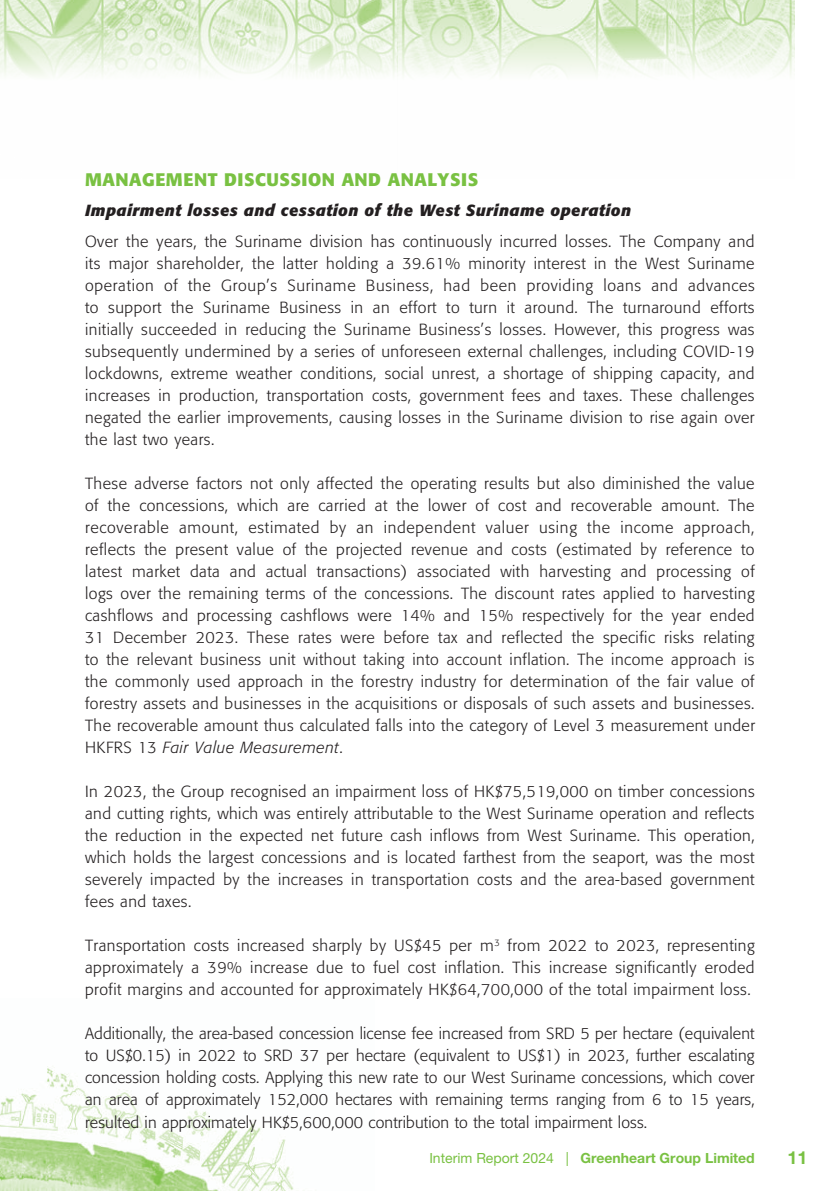
<style>
.page{position:relative;width:840px;height:1191px;background:#fff}
.page>*{position:absolute;margin:0;border:0;box-sizing:border-box;transform-origin:0 0}
.t1{font:700 18px "Formata";letter-spacing:.03em;color:#79c142}
.t2{font:700 18px "Helvetica Neue LT Std";color:#79c142}
.t3{font:300 16px/22px "Formata";letter-spacing:.03em;color:#231f20;text-align:justify}
.t4{font:italic 700 16px "Formata";letter-spacing:.03em;color:#231f20}
.t5{font:700 14px "Helvetica Neue LT Std";color:#79c142}
.s1{font-style:italic}
.s2{font-weight:400}
</style>
<div class="page">
<img style="left:0;top:1066px;width:294px;height:125px">
<img style="left:0;top:0;width:794px;height:77px">
<p class="t1" style="left:85px;top:168px;width:394px">MANAGEMENT DISCUSSION AND ANALYSIS</p>
<p class="t4" style="left:85px;top:200px;width:547px">Impairment losses and cessation of the West Suriname operation</p>
<p class="t3" style="left:85px;top:231px;width:671px">Over the years, the Suriname division has continuously incurred losses. The Company and its major shareholder, the latter holding a 39.61% minority interest in the West Suriname operation of the Group’s Suriname Business, had been providing loans and advances to support the Suriname Business in an effort to turn it around. The turnaround efforts initially succeeded in reducing the Suriname Business’s losses. However, this progress was subsequently undermined by a series of unforeseen external challenges, including COVID-19 lockdowns, extreme weather conditions, social unrest, a shortage of shipping capacity, and increases in production, transportation costs, government fees and taxes. These challenges negated the earlier improvements, causing losses in the Suriname division to rise again over the last two years.</p>
<p class="t3" style="left:85px;top:473px;width:671px">These adverse factors not only affected the operating results but also diminished the value of the concessions, which are carried at the lower of cost and recoverable amount. The recoverable amount, estimated by an independent valuer using the income approach, reflects the present value of the projected revenue and costs (estimated by reference to latest market data and actual transactions) associated with harvesting and processing of logs over the remaining terms of the concessions. The discount rates applied to harvesting cashflows and processing cashflows were 14% and 15% respectively for the year ended 31 December 2023. These rates were before tax and reflected the specific risks relating to the relevant business unit without taking into account inflation. The income approach is the commonly used approach in the forestry industry for determination of the fair value of forestry assets and businesses in the acquisitions or disposals of such assets and businesses.<br>The recoverable amount thus calculated falls into the category of Level 3 measurement under HKFRS 13 <span class="s1">Fair Value Measurement</span>.</p>
<p class="t3" style="left:85px;top:781px;width:670px">In 2023, the Group recognised an impairment loss of HK$75,519,000 on timber concessions and cutting rights, which was entirely attributable to the West Suriname operation and reflects the reduction in the expected net future cash inflows from West Suriname. This operation, which holds the largest concessions and is located farthest from the seaport, was the most severely impacted by the increases in transportation costs and the area-based government fees and taxes.</p>
<p class="t3" style="left:85px;top:935px;width:670px">Transportation costs increased sharply by US$45 per m<sup>3</sup> from 2022 to 2023, representing approximately a 39% increase due to fuel cost inflation. This increase significantly eroded profit margins and accounted for approximately HK$64,700,000 of the total impairment loss.</p>
<p class="t3" style="left:85px;top:1023px;width:670px">Additionally, the area-based concession license fee increased from SRD 5 per hectare (equivalent to US$0.15) in 2022 to SRD 37 per hectare (equivalent to US$1) in 2023, further escalating concession holding costs. Applying this new rate to our West Suriname concessions, which cover an area of approximately 152,000 hectares with remaining terms ranging from 6 to 15 years, resulted in approximately HK$5,600,000 contribution to the total impairment loss.</p>
<p class="t5" style="left:429px;top:1148px;width:327px"><span class="s2">Interim Report 2024 |</span> Greenheart Group Limited</p>
<p class="t2" style="left:787px;top:1146px;width:22px">11</p>
</div>
